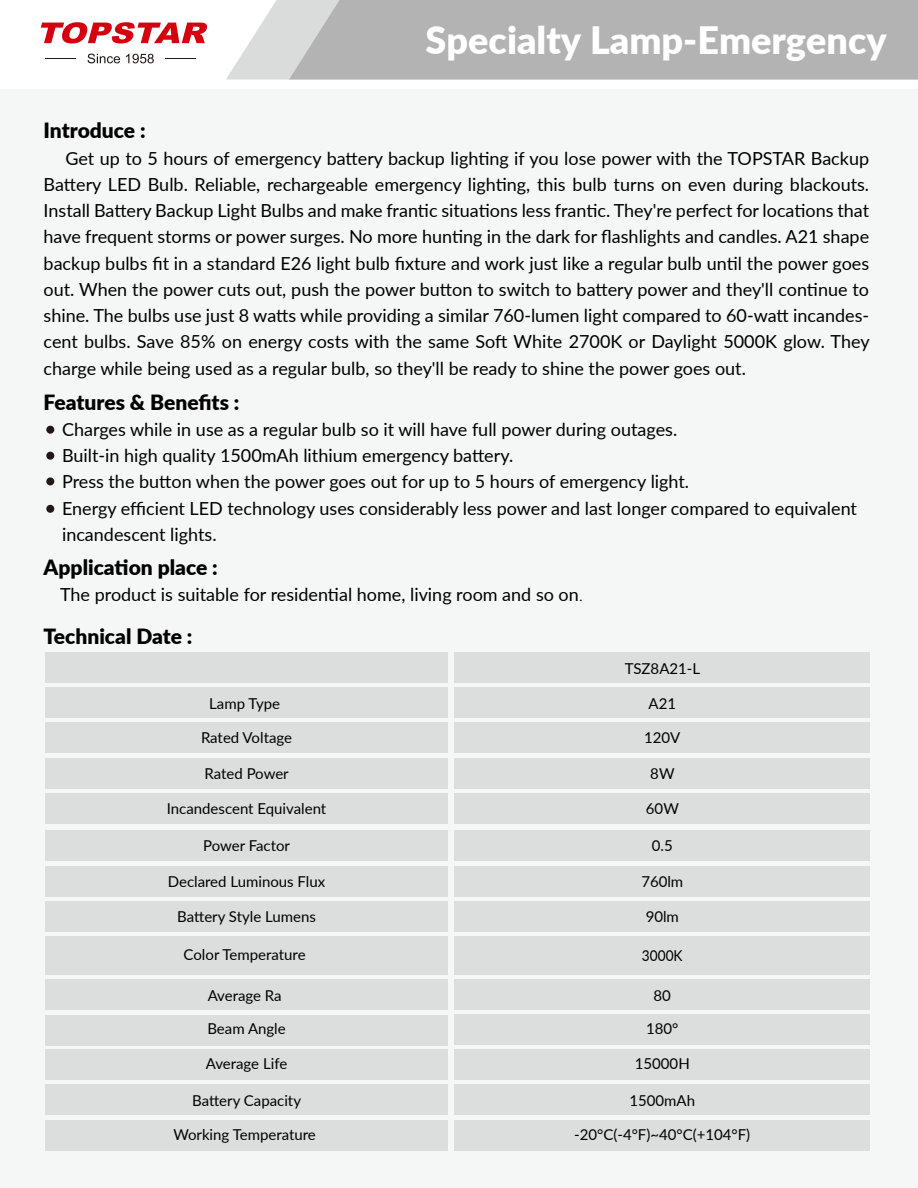
<style>
.page{position:relative;width:918px;height:1188px;background:#fff}
.page>*{position:absolute;margin:0;border:0;box-sizing:border-box;transform-origin:0 0}
.t1{font:900 37.8px "Lato";color:#fff}
.t2{font:900 21px "Lato";color:#000}
.t3{font:18px/26.2px "Lato";color:#000;text-align:justify}
.t4{font:15px "Lato";color:#000}
.t5{font:15px "Lato";color:#000;scale:.91 1}
.s1{font-family:"Adobe Song Std";font-weight:300}
</style>
<div class="page">
<div style="left:0;top:89px;width:918px;height:1099px;background:#f5f6f6"></div>
<svg style="left:226px;top:0;width:63px;height:80px;fill:#dadbdb"></svg>
<svg style="left:41px;top:22px;width:166px;height:21px"></svg>
<hr style="left:45px;top:59px;width:31px;height:1px;background:#231815">
<hr style="left:165px;top:59px;width:31px;height:1px;background:#231815">
<svg style="left:88px;top:54px;width:32px;height:9px"></svg>
<svg style="left:126px;top:54px;width:28px;height:9px"></svg>
<div style="left:46px;top:426px;width:8px;height:8px;background:#231815;border-radius:50%"></div>
<div style="left:46px;top:452px;width:8px;height:8px;background:#231815;border-radius:50%"></div>
<div style="left:46px;top:477px;width:8px;height:8px;background:#231815;border-radius:50%"></div>
<div style="left:46px;top:505px;width:8px;height:8px;background:#231815;border-radius:50%"></div>
<div style="left:289px;top:0;width:629px;height:80px;background:#b3b3b4"></div>
<div style="left:45px;top:688px;width:403px;height:30px;background:#dcdddd"></div>
<div style="left:454px;top:688px;width:416px;height:30px;background:#dcdddd"></div>
<div style="left:45px;top:723px;width:403px;height:30px;background:#dcdddd"></div>
<div style="left:454px;top:723px;width:416px;height:30px;background:#dcdddd"></div>
<div style="left:454px;top:758px;width:416px;height:30px;background:#dcdddd"></div>
<div style="left:45px;top:758px;width:403px;height:30px;background:#dcdddd"></div>
<div style="left:45px;top:830px;width:403px;height:30px;background:#dcdddd"></div>
<div style="left:454px;top:830px;width:416px;height:30px;background:#dcdddd"></div>
<div style="left:45px;top:866px;width:403px;height:30px;background:#dcdddd"></div>
<div style="left:454px;top:866px;width:416px;height:30px;background:#dcdddd"></div>
<div style="left:45px;top:937px;width:403px;height:38px;background:#dcdddd"></div>
<div style="left:454px;top:937px;width:416px;height:38px;background:#dcdddd"></div>
<div style="left:454px;top:980px;width:416px;height:30px;background:#dcdddd"></div>
<div style="left:454px;top:1015px;width:416px;height:30px;background:#dcdddd"></div>
<div style="left:45px;top:980px;width:403px;height:30px;background:#dcdddd"></div>
<div style="left:45px;top:1085px;width:403px;height:30px;background:#dcdddd"></div>
<div style="left:454px;top:1085px;width:416px;height:30px;background:#dcdddd"></div>
<div style="left:45px;top:1015px;width:403px;height:30px;background:#dcdddd"></div>
<div style="left:454px;top:1121px;width:416px;height:30px;background:#dcdddd"></div>
<div style="left:45px;top:1121px;width:403px;height:30px;background:#dcdddd"></div>
<div style="left:45px;top:653px;width:403px;height:30px;background:#dcdddd"></div>
<div style="left:454px;top:653px;width:416px;height:30px;background:#dcdddd"></div>
<div style="left:454px;top:793px;width:416px;height:30px;background:#dcdddd"></div>
<div style="left:45px;top:794px;width:403px;height:30px;background:#dcdddd"></div>
<div style="left:45px;top:901px;width:403px;height:30px;background:#dcdddd"></div>
<div style="left:454px;top:901px;width:416px;height:30px;background:#dcdddd"></div>
<div style="left:454px;top:1049px;width:416px;height:30px;background:#dcdddd"></div>
<div style="left:45px;top:1050px;width:403px;height:30px;background:#dcdddd"></div>
<h1 class="t1" style="left:426px;top:12px;width:463px">Specialty Lamp-Emergency</h1>
<p class="t2" style="left:44px;top:115px;width:104px">Introduce :</p>
<p class="t3" style="left:44px;top:144px;width:828px;text-indent:22px">Get up to 5 hours of emergency battery backup lighting if you lose power with the TOPSTAR Backup Battery LED Bulb. Reliable, rechargeable emergency lighting, this bulb turns on even during blackouts.<br>Install Battery Backup Light Bulbs and make frantic situations less frantic. They're perfect for locations that have frequent storms or power surges. No more hunting in the dark for flashlights and candles. A21 shape backup bulbs fit in a standard E26 light bulb fixture and work just like a regular bulb until the power goes out. When the power cuts out, push the power button to switch to battery power and they'll continue to shine. The bulbs use just 8 watts while providing a similar 760-lumen light compared to 60-watt incandes&shy;cent bulbs. Save 85% on energy costs with the same Soft White 2700K or Daylight 5000K glow. They charge while being used as a regular bulb, so they'll be ready to shine the power goes out.</p>
<p class="t2" style="left:44px;top:386px;width:197px">Features &amp; Benefits :</p>
<p class="t3" style="left:62px;top:415px;width:797px;text-align:left">Charges while in use as a regular bulb so it will have full power during outages.<br>Built-in high quality 1500mAh lithium emergency battery.<br>Press the button when the power goes out for up to 5 hours of emergency light.<br>Energy efficient LED technology uses considerably less power and last longer compared to equivalent incandescent lights.</p>
<p class="t2" style="left:44px;top:551px;width:176px">Application place :</p>
<p class="t3" style="left:60px;top:580px;width:525px">The product is suitable for residential home, living room and so on<span class="s1">.</span></p>
<p class="t2" style="left:44px;top:621px;width:150px">Technical Date :</p>
<p class="t4" style="left:209px;top:693px;width:72px">Lamp Type</p>
<p class="t4" style="left:201px;top:726px;width:93px">Rated Voltage</p>
<p class="t4" style="left:205px;top:762px;width:86px">Rated Power</p>
<p class="t4" style="left:625px;top:657px;width:77px">TSZ8A21-L</p>
<p class="t4" style="left:649px;top:693px;width:29px">A21</p>
<p class="t4" style="left:644px;top:726px;width:38px">120V</p>
<p class="t4" style="left:650px;top:762px;width:26px">8W</p>
<p class="t4" style="left:167px;top:798px;width:161px">Incandescent Equivalent</p>
<p class="t4" style="left:646px;top:798px;width:34px">60W</p>
<p class="t4" style="left:652px;top:835px;width:22px">0.5</p>
<p class="t4" style="left:203px;top:835px;width:88px">Power Factor</p>
<p class="t4" style="left:168px;top:870px;width:159px">Declared Luminous Flux</p>
<p class="t4" style="left:641px;top:870px;width:43px">760lm</p>
<p class="t4" style="left:177px;top:905px;width:140px">Battery Style Lumens</p>
<p class="t4" style="left:646px;top:905px;width:35px">90lm</p>
<p class="t5" style="left:642px;top:944px;width:46px">3000K</p>
<p class="t4" style="left:184px;top:944px;width:124px">Color Temperature</p>
<p class="t4" style="left:208px;top:985px;width:75px">Average Ra</p>
<p class="t4" style="left:207px;top:1018px;width:80px">Beam Angle</p>
<p class="t4" style="left:654px;top:985px;width:19px">80</p>
<p class="t4" style="left:646px;top:1018px;width:34px">180°</p>
<p class="t4" style="left:206px;top:1053px;width:83px">Average Life</p>
<p class="t4" style="left:635px;top:1053px;width:56px">15000H</p>
<p class="t4" style="left:192px;top:1090px;width:110px">Battery Capacity</p>
<p class="t4" style="left:630px;top:1090px;width:67px">1500mAh</p>
<p class="t4" style="left:173px;top:1124px;width:144px">Working Temperature</p>
<p class="t4" style="left:574px;top:1124px;width:177px">-20°C(-4°F)~40°C(+104°F)</p>
</div>
